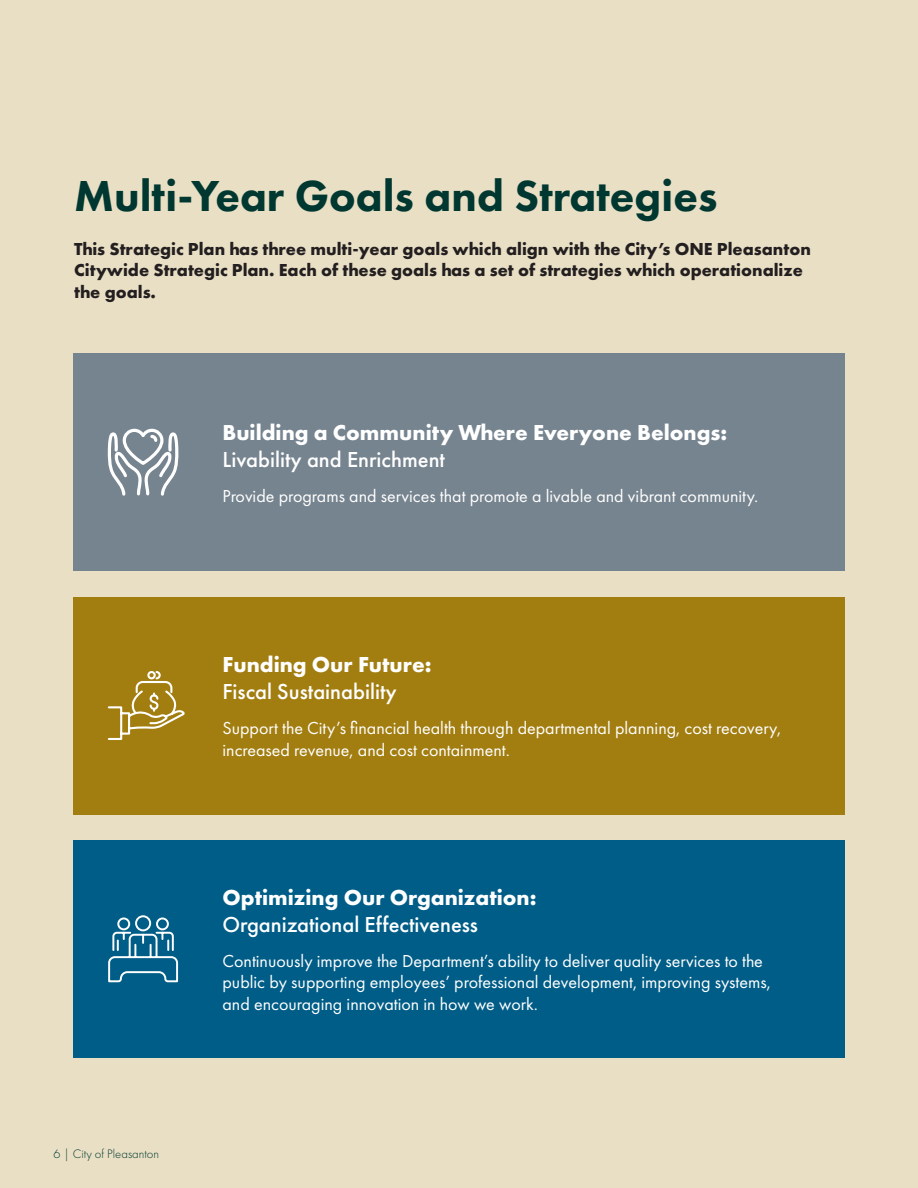
<style>
.page{position:relative;width:918px;height:1188px;background:#e9dfc4}
.page>*{position:absolute;margin:0;border:0;box-sizing:border-box;transform-origin:0 0}
.Headline{font:800 45px "Futura PT";color:#003831}
.Sub_Headline{font:500 22.5px/27px "Futura PT";color:#fff}
.Sub_Headline-2{font:700 22.5px/27px "Futura PT";color:#fff}
.Body_Type{font:18px/21.6px "Futura PT";color:#fff}
.Body_Type-2{font:700 18px/21.6px "Futura PT";color:#231f20}
.Sub_Headline-3{font:18px "Futura PT";color:#fff}
.t1{font:300 12.75px "Futura PT";color:#003831}
.s1{font-weight:500}
.s2{font-weight:700}
</style>
<div class="page">
<div style="left:73px;top:353px;width:772px;height:218px;background:#76848f"></div>
<svg style="left:107px;top:428px;width:72px;height:68px"></svg>
<div style="left:73px;top:597px;width:772px;height:217px;background:#a27e11"></div>
<svg style="left:107px;top:671px;width:78px;height:69px"></svg>
<div style="left:73px;top:840px;width:772px;height:218px;background:#005d87"></div>
<svg style="left:108px;top:915px;width:71px;height:68px"></svg>
<p class="Headline" style="left:74px;top:168px;width:645px">Multi-Year Goals and Strategies</p>
<p class="Body_Type-2" style="left:74px;top:237px;width:738px">This Strategic Plan has three multi-year goals which align with the City’s ONE Pleasanton<br>Citywide Strategic Plan. Each of these goals has a set of strategies which operationalize the goals.</p>
<p class="Sub_Headline-2" style="left:222px;top:418px;width:506px">Building a Community Where Everyone Belongs:<br><span class="s1">Livability and Enrichment</span></p>
<p class="Sub_Headline-3" style="left:222px;top:485px;width:537px">Provide programs and services that promote a livable and vibrant community.</p>
<p class="Sub_Headline" style="left:222px;top:651px;width:211px"><span class="s2">Funding Our Future:<br></span>Fiscal Sustainability</p>
<p class="Body_Type" style="left:222px;top:717px;width:560px">Support the City’s financial health through departmental planning, cost recovery, increased revenue, and cost containment.</p>
<p class="t1" style="left:53px;top:1146px;width:107px">6 | City of Pleasanton</p>
<p class="Sub_Headline" style="left:222px;top:884px;width:316px"><span class="s2">Optimizing Our Organization:<br></span>Organizational Effectiveness</p>
<p class="Body_Type" style="left:222px;top:950px;width:550px">Continuously improve the Department’s ability to deliver quality services to the public by supporting employees’ professional development, improving systems, and encouraging innovation in how we work.</p>
</div>
